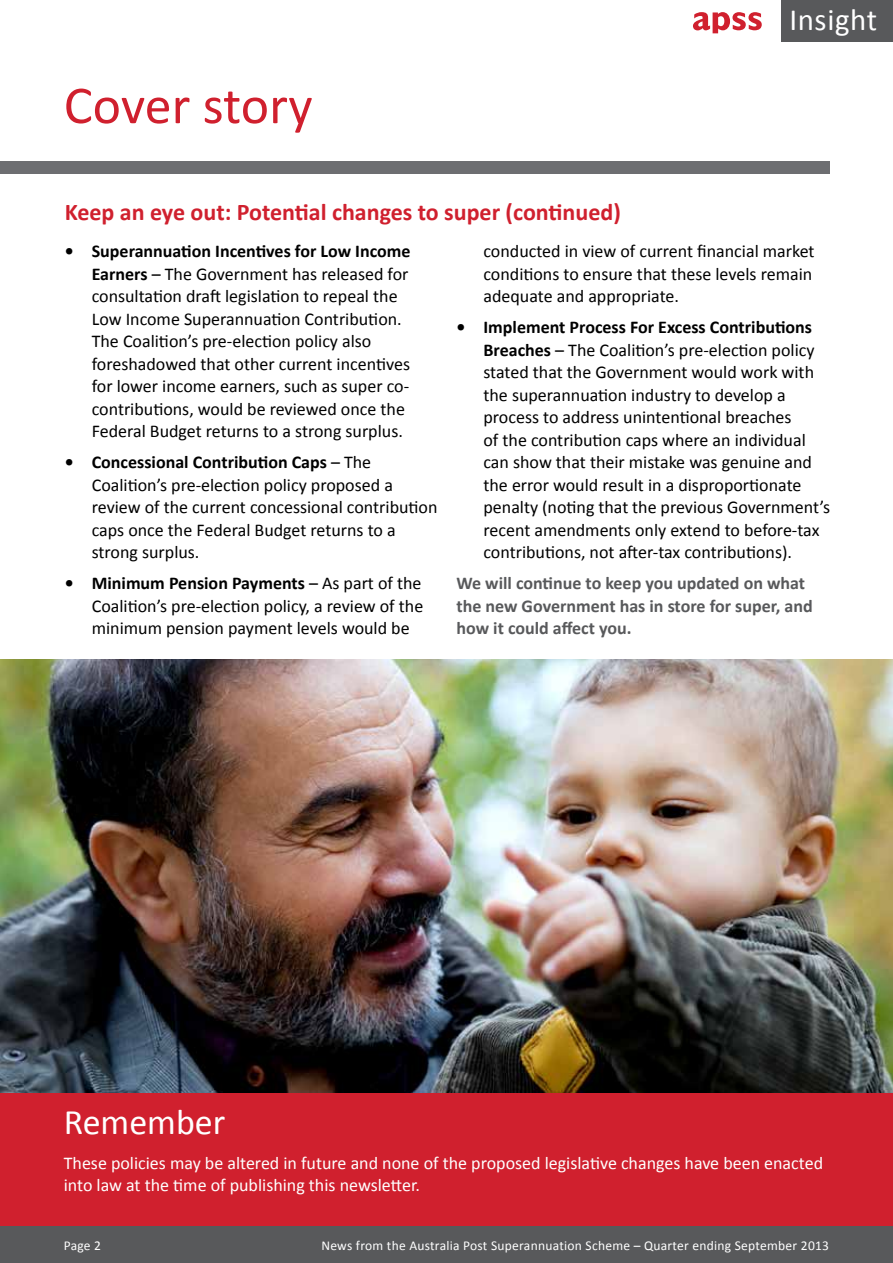
<style>
.page{position:relative;width:893px;height:1263px;background:#fff}
.page>*{position:absolute;margin:0;border:0;box-sizing:border-box;transform-origin:0 0}
.t1{font:54px "Calibri";color:#d0202e}
.t2{font:36px "Calibri";color:#fff}
.t3{font:30.9px "Calibri";letter-spacing:.02em;color:#fff}
.t4{font:700 24px "Calibri";color:#d0202e}
.t5{font:18px/22.5px "Calibri";color:#000}
.t6{font:18px/22.5px "Calibri";color:#fff}
.t7{font:700 18px/22.5px "Calibri";color:#58595b}
.t8{font:13.5px "Calibri";letter-spacing:.02em;color:#fff}
.s1{font-weight:700}
</style>
<div class="page">
<img style="left:0;top:659px;width:893px;height:435px">
<div style="left:0;top:1094px;width:893px;height:169px;background:#d0202e"></div>
<div style="left:0;top:1227px;width:893px;height:36px;background:#58595b"></div>
<div style="left:0;top:161px;width:829px;height:13px;background:#6d6e71"></div>
<div style="left:781px;top:0;width:112px;height:41px;background:#58595b"></div>
<svg style="left:693px;top:12px;width:69px;height:21px"></svg>
<h1 class="t1" style="left:64px;top:71px;width:250px">Cover story</h1>
<h3 class="t4" style="left:65px;top:197px;width:558px">Keep an eye out: Potential changes to super (continued)</h3>
<h3 class="t3" style="left:789px;top:0;width:89px">Insight</h3>
<p class="t5" style="left:92px;top:240px;width:320px;text-indent:-27px"><span class="s1">• Superannuation Incentives for Low Income Earners</span> – The Government has released for consultation draft legislation to repeal the Low Income Superannuation Contribution.<br>The Coalition’s pre-election policy also foreshadowed that other current incentives for lower income earners, such as super co&shy;contributions, would be reviewed once the Federal Budget returns to a strong surplus.</p>
<p class="t5" style="left:92px;top:451px;width:347px;text-indent:-27px"><span class="s1">• Concessional Contribution Caps</span> – The Coalition’s pre-election policy proposed a review of the current concessional contribution caps once the Federal Budget returns to a strong surplus.</p>
<p class="t5" style="left:92px;top:572px;width:333px;text-align:justify;text-indent:-27px"><span class="s1">• Minimum Pension Payments</span> – As part of the Coalition’s pre-election policy, a review of the minimum pension payment levels would be</p>
<p class="t5" style="left:483px;top:240px;width:333px">conducted in view of current financial market conditions to ensure that these levels remain adequate and appropriate.</p>
<p class="t5" style="left:483px;top:316px;width:348px;text-indent:-27px"><span class="s1">• Implement Process For Excess Contributions Breaches</span> – The Coalition’s pre-election policy stated that the Government would work with the superannuation industry to develop a process to address unintentional breaches<br>of the contribution caps where an individual can show that their mistake was genuine and the error would result in a disproportionate penalty (noting that the previous Government’s recent amendments only extend to before-tax contributions, not after-tax contributions).</p>
<p class="t7" style="left:456px;top:572px;width:358px">We will continue to keep you updated on what the new Government has in store for super, and how it could affect you.</p>
<h2 class="t2" style="left:64px;top:1099px;width:163px">Remember</h2>
<p class="t6" style="left:64px;top:1151px;width:761px">These policies may be altered in future and none of the proposed legislative changes have been enacted into law at the time of publishing this newsletter.</p>
<p class="t8" style="left:64px;top:1237px;width:39px">Page 2</p>
<p class="t8" style="left:321px;top:1237px;width:509px">News from the Australia Post Superannuation Scheme – Quarter ending September 2013</p>
</div>
